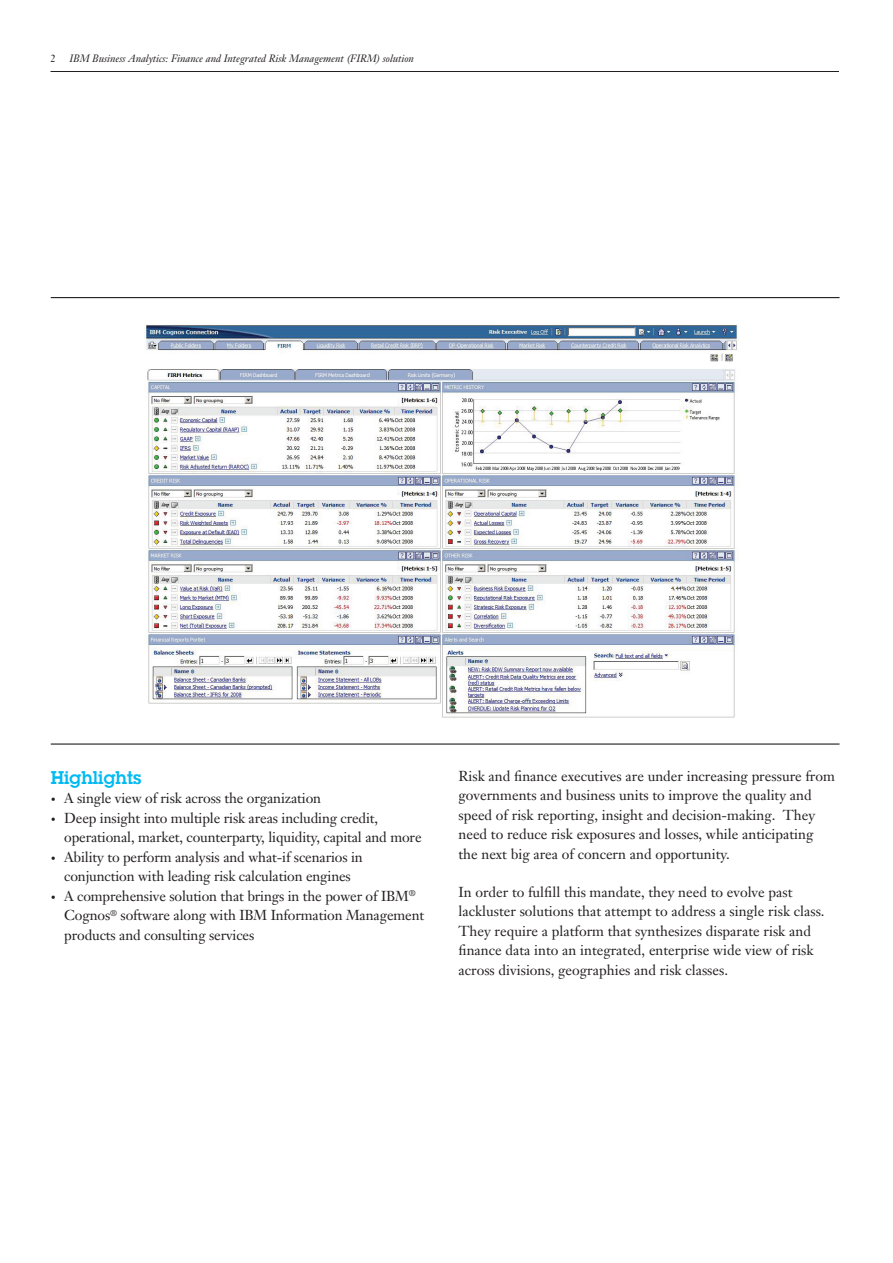
<style>
.page{position:relative;width:893px;height:1263px;background:#fff}
.page>*{position:absolute;margin:0;border:0;box-sizing:border-box;transform-origin:0 0}
.t1{font:600 18px "Lubalin Graph";color:#00baf1}
.t2{font:14.25px/19.5px "Janson Text";color:#231f20}
.t3{font:italic 10.5px "Janson Text";color:#231f20}
.t4{font:10.5px "Janson Text";color:#231f20}
.s1{font-size:9.75px}
</style>
<div class="page">
<hr style="left:51px;top:71px;width:788px;height:1px;background:#231f20">
<img style="left:144px;top:324px;width:594px;height:394px">
<hr style="left:51px;top:297px;width:788px;height:1px;background:#231f20">
<hr style="left:51px;top:743px;width:788px;height:2px;background:#231f20">
<p class="t4" style="left:51px;top:52px;width:7px">2</p>
<p class="t3" style="left:70px;top:52px;width:346px">IBM Business Analytics: Finance and Integrated Risk Management (FIRM) solution</p>
<p class="t1" style="left:51px;top:765px;width:92px">Highlights</p>
<p class="t2" style="left:51px;top:788px;width:272px"><span class="s1">•</span> A single view of risk across the organization</p>
<p class="t2" style="left:64px;top:808px;width:359px;text-indent:-14px"><span class="s1">•</span> Deep insight into multiple risk areas including credit, operational, market, counterparty, liquidity, capital and more</p>
<p class="t2" style="left:51px;top:847px;width:314px;text-align:center"><span class="s1">•</span> Ability to perform analysis and what-if scenarios in conjunction with leading risk calculation engines</p>
<p class="t2" style="left:64px;top:886px;width:361px;text-indent:-13px"><span class="s1">•</span> A comprehensive solution that brings in the power of IBM<sup>®<br></sup>Cognos<sup>®</sup> software along with IBM Information Management products and consulting services</p>
<p class="t2" style="left:458px;top:766px;width:378px">Risk and finance executives are under increasing pressure from governments and business units to improve the quality and speed of risk reporting, insight and decision-making. They need to reduce risk exposures and losses, while anticipating the next big area of concern and opportunity.</p>
<p class="t2" style="left:458px;top:882px;width:368px">In order to fulfill this mandate, they need to evolve past lackluster solutions that attempt to address a single risk class.<br>They require a platform that synthesizes disparate risk and finance data into an integrated, enterprise wide view of risk across divisions, geographies and risk classes.</p>
</div>
